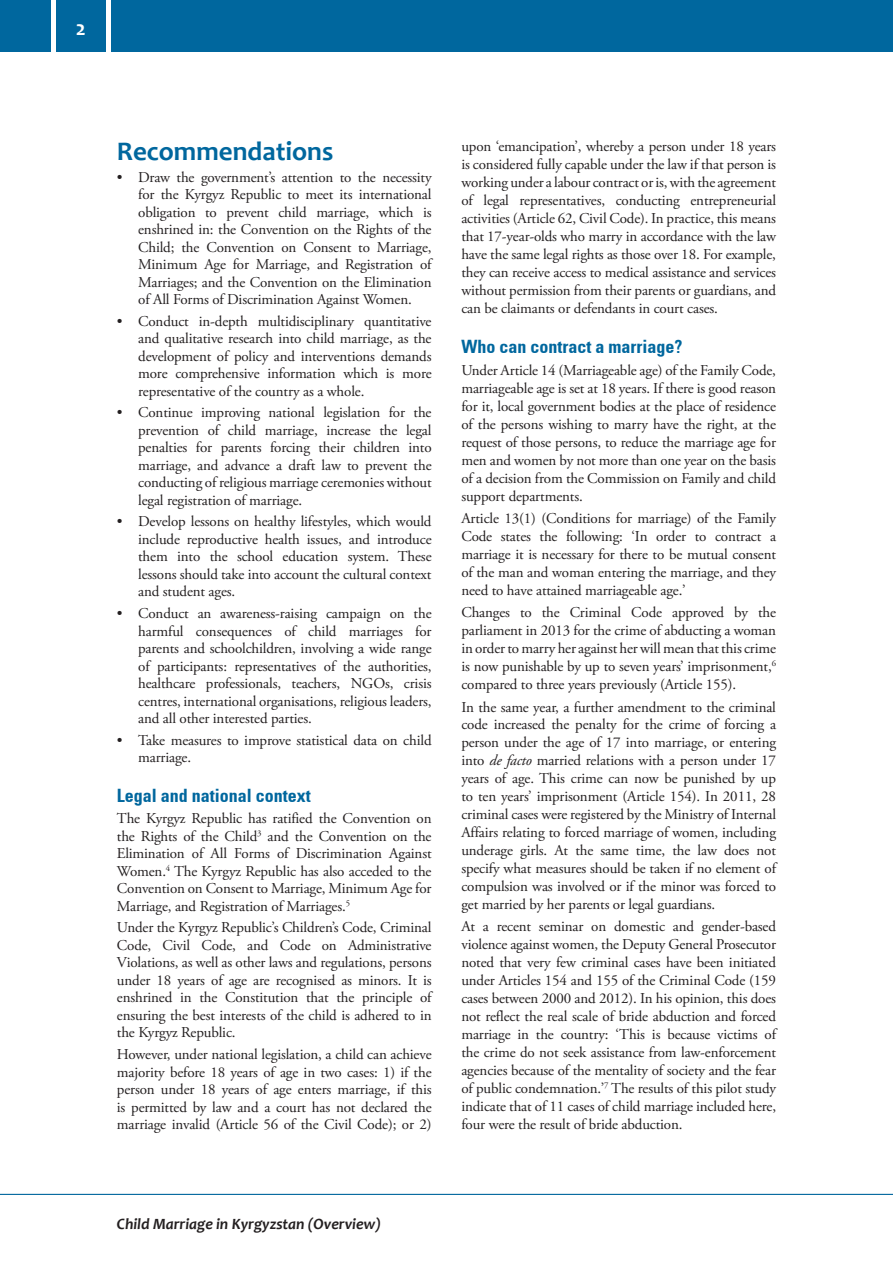
<style>
.page{position:relative;width:893px;height:1263px;background:#fff}
.page>*{position:absolute;margin:0;border:0;box-sizing:border-box;transform-origin:0 0}
.t1{font:700 27px "Candara";color:#00679e}
.t2{font:700 21px "Candara";color:#fff}
.t3{font:700 condensed 18px "Univers";color:#00679e}
.t4{font:italic 700 15.75px "Candara";color:#231f20}
.t5{font:15px/18px "Adobe Garamond Pro";letter-spacing:-.01em;color:#231f20;text-align:justify}
.s1{font-style:italic}
</style>
<div class="page">
<div style="left:0;top:0;width:893px;height:51px;background:#00679e"></div>
<div style="left:106px;top:0;width:5px;height:60px;background:#fff"></div>
<hr style="left:51px;top:0;width:4px;height:60px;background:#fff">
<hr style="left:0;top:1194px;width:893px;height:1px;background:#00679e">
<h2 class="t2" style="left:76px;top:15px;width:12px">2</h2>
<h1 class="t1" style="left:117px;top:134px;width:218px">Recommendations</h1>
<p class="t5" style="left:138px;top:169px;width:295px;line-height:17.4px;text-indent:-21px">• Draw the government’s attention to the necessity for the Kyrgyz Republic to meet its international obligation to prevent child marriage, which is enshrined in: the Convention on the Rights of the Child; the Convention on Consent to Marriage, Minimum Age for Marriage, and Registration of Marriages; and the Convention on the Elimination of All Forms of Discrimination Against Women.</p>
<p class="t5" style="left:138px;top:313px;width:295px;line-height:17.5px;text-indent:-21px">• Conduct in-depth multidisciplinary quantitative and qualitative research into child marriage, as the development of policy and interventions demands more comprehensive information which is more representative of the country as a whole.</p>
<p class="t5" style="left:138px;top:404px;width:295px;line-height:17.4px;text-indent:-21px">• Continue improving national legislation for the prevention of child marriage, increase the legal penalties for parents forcing their children into marriage, and advance a draft law to prevent the conducting of religious marriage ceremonies without legal registration of marriage.</p>
<p class="t5" style="left:138px;top:513px;width:295px;line-height:17.5px;text-indent:-21px">• Develop lessons on healthy lifestyles, which would include reproductive health issues, and introduce them into the school education system. These lessons should take into account the cultural context and student ages.</p>
<p class="t5" style="left:138px;top:605px;width:295px;line-height:17.5px;text-indent:-21px">• Conduct an awareness-raising campaign on the harmful consequences of child marriages for parents and schoolchildren, involving a wide range of participants: representatives of the authorities, healthcare professionals, teachers, NGOs, crisis centres, international organisations, religious leaders, and all other interested parties.</p>
<p class="t5" style="left:138px;top:732px;width:295px;line-height:17.5px;text-indent:-21px">• Take measures to improve statistical data on child marriage.</p>
<p class="t3" style="left:117px;top:784px;width:196px">Legal and national context</p>
<p class="t5" style="left:117px;top:810px;width:316px;line-height:17.5px">The Kyrgyz Republic has ratified the Convention on the Rights of the Child<sup>3</sup> and the Convention on the Elimination of All Forms of Discrimination Against Women.<sup>4</sup> The Kyrgyz Republic has also acceded to the Convention on Consent to Marriage, Minimum Age for Marriage, and Registration of Marriages.<sup>5</sup></p>
<p class="t5" style="left:117px;top:919px;width:316px;line-height:17.4px">Under the Kyrgyz Republic’s Children’s Code, Criminal Code, Civil Code, and Code on Administrative Violations, as well as other laws and regulations, persons under 18 years of age are recognised as minors. It is enshrined in the Constitution that the principle of ensuring the best interests of the child is adhered to in the Kyrgyz Republic.</p>
<p class="t5" style="left:117px;top:1046px;width:316px;line-height:17.4px">However, under national legislation, a child can achieve majority before 18 years of age in two cases: 1) if the person under 18 years of age enters marriage, if this is permitted by law and a court has not declared the marriage invalid (Article 56 of the Civil Code); or 2)</p>
<p class="t5" style="left:461px;top:138px;width:316px">upon ‘emancipation’, whereby a person under 18 years is considered fully capable under the law if that person is working under a labour contract or is, with the agreement of legal representatives, conducting entrepreneurial activities (Article 62, Civil Code). In practice, this means that 17-year-olds who marry in accordance with the law have the same legal rights as those over 18. For example, they can receive access to medical assistance and services without permission from their parents or guardians, and can be claimants or defendants in court cases.</p>
<p class="t3" style="left:461px;top:336px;width:222px">Who can contract a marriage?</p>
<p class="t5" style="left:461px;top:362px;width:316px">Under Article 14 (Marriageable age) of the Family Code, marriageable age is set at 18 years. If there is good reason for it, local government bodies at the place of residence of the persons wishing to marry have the right, at the request of those persons, to reduce the marriage age for men and women by not more than one year on the basis of a decision from the Commission on Family and child support departments.</p>
<p class="t5" style="left:461px;top:510px;width:316px">Article 13(1) (Conditions for marriage) of the Family Code states the following: ‘In order to contract a marriage it is necessary for there to be mutual consent of the man and woman entering the marriage, and they need to have attained marriageable age.’</p>
<p class="t5" style="left:461px;top:604px;width:316px">Changes to the Criminal Code approved by the parliament in 2013 for the crime of abducting a woman in order to marry her against her will mean that this crime is now punishable by up to seven years’ imprisonment,<sup>6 </sup>compared to three years previously (Article 155).</p>
<p class="t5" style="left:461px;top:698px;width:316px">In the same year, a further amendment to the criminal code increased the penalty for the crime of forcing a person under the age of 17 into marriage, or entering into <span class="s1">de facto</span> married relations with a person under 17 years of age. This crime can now be punished by up to ten years’ imprisonment (Article 154). In 2011, 28 criminal cases were registered by the Ministry of Internal Affairs relating to forced marriage of women, including underage girls. At the same time, the law does not specify what measures should be taken if no element of compulsion was involved or if the minor was forced to get married by her parents or legal guardians.</p>
<p class="t5" style="left:461px;top:918px;width:316px">At a recent seminar on domestic and gender-based violence against women, the Deputy General Prosecutor noted that very few criminal cases have been initiated under Articles 154 and 155 of the Criminal Code (159 cases between 2000 and 2012). In his opinion, this does not reflect the real scale of bride abduction and forced marriage in the country: ‘This is because victims of the crime do not seek assistance from law-enforcement agencies because of the mentality of society and the fear of public condemnation.’<sup>7</sup> The results of this pilot study indicate that of 11 cases of child marriage included here, four were the result of bride abduction.</p>
<p class="t4" style="left:117px;top:1214px;width:266px">Child Marriage in Kyrgyzstan (Overview)</p>
</div>
